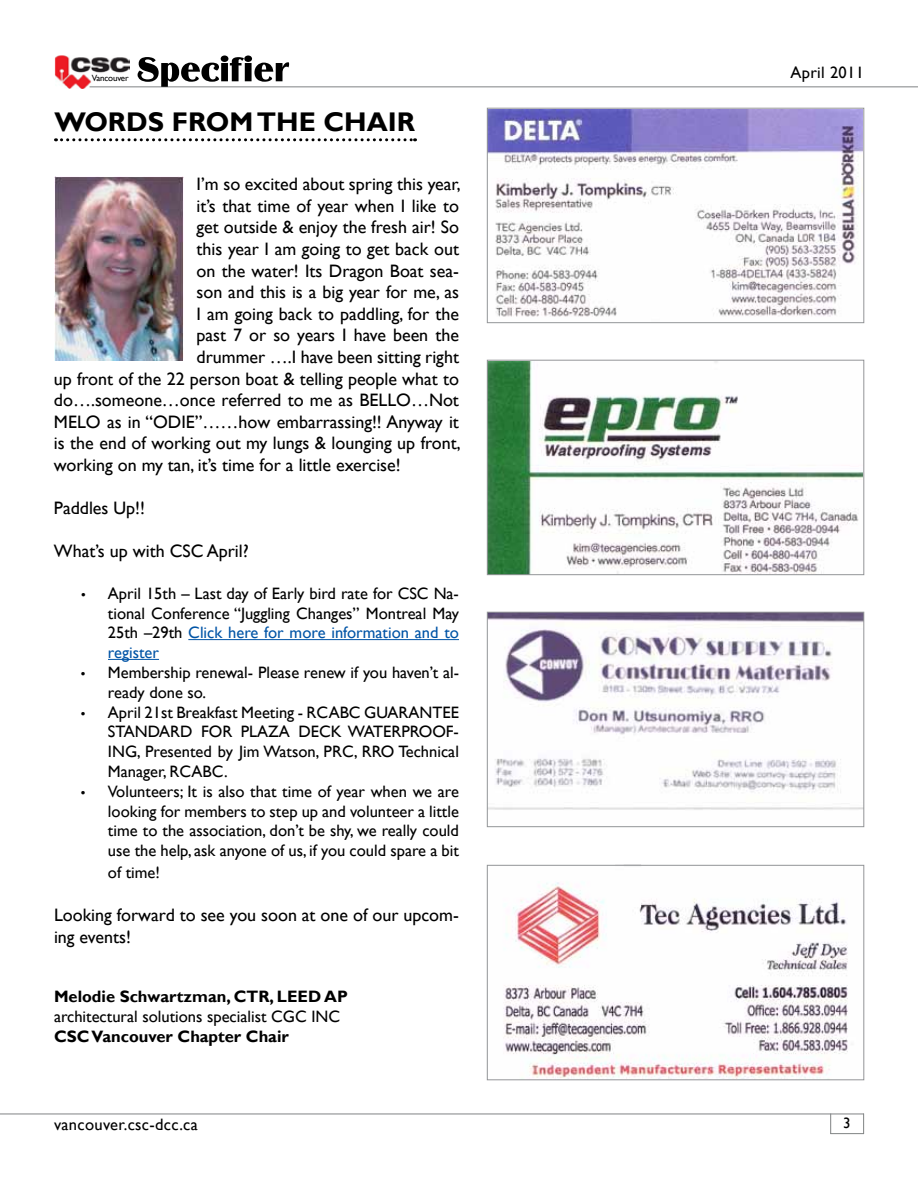
<style>
.page{position:relative;width:918px;height:1188px;background:#fff}
.page>*{position:absolute;margin:0;border:0;box-sizing:border-box;transform-origin:0 0}
.t1{font:700 27px "Gill Sans";color:#000}
.t2{font:18px/21.6px "Gill Sans";color:#000}
.t3{font:16.5px/19.8px "Gill Sans";color:#000;text-align:justify}
.t4{font:700 16.5px "Gill Sans";color:#000}
.t5{font:16.5px "Gill Sans";letter-spacing:.02em;color:#000}
.t6{font:16.5px "Gill Sans";letter-spacing:.02em;color:#000}
.t7{font:15px "Gill Sans";color:#000}
.t8{font:9px "Gill Sans";letter-spacing:-.02em;color:#000}
.s1{font-family:"Myriad Pro"}
.s2{color:#0054a6}
</style>
<div class="page">
<hr style="left:0;top:1114px;width:864px;height:1px;background:#808384">
<hr style="left:830px;top:1133px;width:34px;height:1px;background:#808384">
<svg style="left:863px;top:1115px;width:1px;height:18px"></svg>
<svg style="left:830px;top:1114px;width:1px;height:20px"></svg>
<img style="left:54px;top:55px;width:75px;height:34px">
<hr style="left:90px;top:86px;width:828px;height:1px;background:#808384">
<svg style="left:138px;top:55px;width:151px;height:32px"></svg>
<img style="left:486px;top:864px;width:378px;height:216px">
<div style="left:487px;top:865px;width:377px;height:215px;border:1px solid #939598"></div>
<img style="left:489px;top:614px;width:373px;height:196px">
<div style="left:487px;top:612px;width:377px;height:215px;border:1px solid #939598"></div>
<img style="left:489px;top:110px;width:373px;height:207px">
<div style="left:487px;top:108px;width:377px;height:215px;border:1px solid #939598"></div>
<img style="left:489px;top:362px;width:373px;height:211px">
<div style="left:487px;top:360px;width:377px;height:215px;border:1px solid #939598"></div>
<hr style="left:188px;top:639px;width:271px;height:1px;background:#0054a6">
<hr style="left:108px;top:659px;width:51px;height:1px;background:#0054a6">
<svg style="left:56px;top:138px;width:360px;height:3px"></svg>
<img style="left:54px;top:177px;width:130px;height:184px">
<p class="t8" style="left:92px;top:73px;width:38px">Vancouver</p>
<p class="t6" style="left:790px;top:63px;width:75px">April 2011</p>
<h1 class="t1" style="left:54px;top:106px;width:362px">WORDS FROM THE CHAIR</h1>
<p class="t2" style="left:196px;top:174px;width:266px">I’m so excited about spring this year,</p>
<p class="t2" style="left:196px;top:195px;width:264px">it’s that time of year when I like to</p>
<p class="t2" style="left:196px;top:217px;width:264px">get outside &amp; enjoy the fresh air! So</p>
<p class="t2" style="left:196px;top:238px;width:264px">this year I am going to get back out</p>
<p class="t2" style="left:196px;top:260px;width:264px">on the water! Its Dragon Boat sea-</p>
<p class="t2" style="left:196px;top:282px;width:264px">son and this is a big year for me, as</p>
<p class="t2" style="left:196px;top:303px;width:264px">I am going back to paddling, for the</p>
<p class="t2" style="left:196px;top:325px;width:264px">past 7 or so years I have been the</p>
<p class="t2" style="left:196px;top:346px;width:264px">drummer ….I have been sitting right</p>
<p class="t2" style="left:54px;top:368px;width:407px">up front of the 22 person boat &amp; telling people what to</p>
<p class="t2" style="left:54px;top:390px;width:406px">do….someone…once referred to me as BELLO…Not</p>
<p class="t2" style="left:54px;top:411px;width:406px">MELO as in “ODIE”……how embarrassing!! Anyway it</p>
<p class="t2" style="left:54px;top:433px;width:408px">is the end of working out my lungs &amp; lounging up front,</p>
<p class="t2" style="left:54px;top:454px;width:348px">working on my tan, it’s time for a little exercise!</p>
<p class="t2" style="left:54px;top:498px;width:93px">Paddles Up!!</p>
<p class="t2" style="left:54px;top:541px;width:196px">What’s up with CSC April?</p>
<p class="t3" style="left:108px;top:584px;width:352px;text-indent:-27px"><span class="s1">•</span> April 15th – Last day of Early bird rate for CSC Na&shy;tional Conference “Juggling Changes” Montreal May 25th –29th <span class="s2">Click here for more information and to register</span></p>
<p class="t3" style="left:108px;top:663px;width:353px;text-indent:-27px"><span class="s1">•</span> Membership renewal- Please renew if you haven’t al&shy;ready done so.</p>
<p class="t3" style="left:108px;top:702px;width:352px;text-indent:-27px"><span class="s1">•</span> April 21st Breakfast Meeting - RCABC GUARANTEE STANDARD FOR PLAZA DECK WATERPROOF-ING, Presented by Jim Watson, PRC, RRO Technical Manager, RCABC.</p>
<p class="t3" style="left:108px;top:782px;width:353px;text-indent:-27px"><span class="s1">•</span> Volunteers; It is also that time of year when we are looking for members to step up and volunteer a little time to the association, don’t be shy, we really could use the help, ask anyone of us, if you could spare a bit</p>
<p class="t3" style="left:108px;top:863px;width:54px">of time!</p>
<p class="t2" style="left:54px;top:904px;width:406px">Looking forward to see you soon at one of our upcom&shy;ing events!</p>
<p class="t4" style="left:54px;top:986px;width:295px">Melodie Schwartzman, CTR, LEED AP</p>
<p class="t3" style="left:54px;top:1007px;width:288px">architectural solutions specialist CGC INC</p>
<p class="t4" style="left:54px;top:1026px;width:236px">CSC Vancouver Chapter Chair</p>
<p class="t5" style="left:54px;top:1115px;width:145px">vancouver.csc-dcc.ca</p>
<p class="t7" style="left:843px;top:1115px;width:9px">3</p>
</div>
